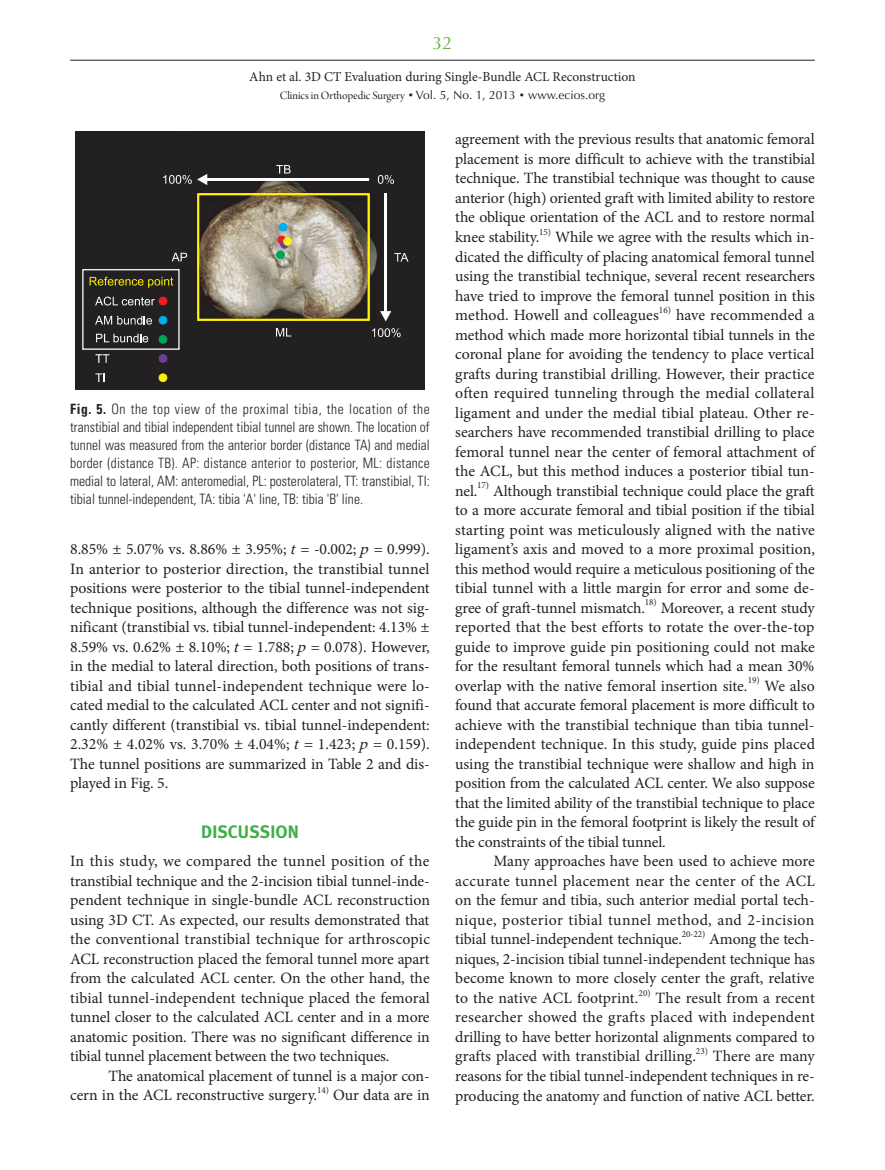
<style>
.page{position:relative;width:885px;height:1170px;background:#fff}
.page>*{position:absolute;margin:0;border:0;box-sizing:border-box;transform-origin:0 0}
.서론{font:700 18px "Meta Plus";letter-spacing:-.01em;color:#40ae49}
.t1{font:18px "Optima LT Std";color:#63b445}
.본문{font:15.75px/19.5px "Minion Pro";letter-spacing:-.01em;color:#231f20;text-align:justify}
.본문-첫문단{font:15.75px/19.5px "Minion Pro";letter-spacing:-.01em;color:#231f20;text-align:justify}
.그림설명{font:300 condensed 14.25px/18px "Univers";color:#231f20;text-align:justify;scale:.95 1}
.t2{font:13.5px "Minion Pro";color:#231f20}
.t3{font:12px "Optima LT Std";color:#231f20}
.본문-2{font:9.15px "Minion Pro";letter-spacing:-.01em;color:#231f20}
.s1{font-family:"Arno Pro Display"}
.s2{font-size:9px}
.s3{font-weight:700}
.s4{font-style:italic}
</style>
<div class="page">
<hr style="left:70px;top:60px;width:744px;height:1px;background:#231f20">
<img style="left:77px;top:133px;width:345px;height:254px">
<div style="left:75px;top:131px;width:349px;height:258px;border:1px solid #231f20"></div>
<svg style="left:90px;top:277px;width:83px;height:11px"></svg>
<div style="left:279px;top:223px;width:8px;height:8px;background:#00aeef;border-radius:50%"></div>
<div style="left:279px;top:223px;width:8px;height:8px;border:1px solid #00aeef;border-radius:50%"></div>
<div style="left:278px;top:236px;width:7px;height:8px;background:#ee1d23;border-radius:50%"></div>
<div style="left:278px;top:236px;width:8px;height:8px;border:1px solid #ee1d23;border-radius:50%"></div>
<div style="left:276px;top:251px;width:8px;height:8px;background:#00a54f;border-radius:50%"></div>
<div style="left:276px;top:251px;width:8px;height:8px;border:1px solid #00a54f;border-radius:50%"></div>
<div style="left:280px;top:240px;width:8px;height:8px;border:1px solid #6b3e98;border-radius:50%"></div>
<div style="left:283px;top:237px;width:8px;height:8px;background:#fff101;border-radius:50%"></div>
<div style="left:283px;top:237px;width:8px;height:8px;border:1px solid #fff101;border-radius:50%"></div>
<div style="left:197px;top:193px;width:172px;height:128px;border:2px solid #fff101"></div>
<hr style="left:206px;top:178px;width:163px;height:2px;background:#fff">
<hr style="left:384px;top:193px;width:3px;height:119px;background:#fff">
<svg style="left:380px;top:311px;width:11px;height:10px"></svg>
<div style="left:82px;top:269px;width:97px;height:81px;border:1px solid #fff"></div>
<svg style="left:95px;top:296px;width:60px;height:9px"></svg>
<svg style="left:95px;top:316px;width:57px;height:8px"></svg>
<svg style="left:96px;top:333px;width:52px;height:9px"></svg>
<svg style="left:95px;top:354px;width:15px;height:9px"></svg>
<svg style="left:95px;top:373px;width:10px;height:9px"></svg>
<div style="left:159px;top:297px;width:8px;height:8px;background:#ee1d23;border-radius:50%"></div>
<div style="left:159px;top:297px;width:8px;height:8px;border:1px solid #ee1d23;border-radius:50%"></div>
<div style="left:159px;top:316px;width:8px;height:8px;background:#00aeef;border-radius:50%"></div>
<div style="left:159px;top:316px;width:8px;height:8px;border:1px solid #00aeef;border-radius:50%"></div>
<div style="left:159px;top:335px;width:8px;height:8px;background:#00a54f;border-radius:50%"></div>
<div style="left:159px;top:335px;width:8px;height:8px;border:1px solid #00a54f;border-radius:50%"></div>
<div style="left:159px;top:354px;width:8px;height:8px;background:#6b3e98;border-radius:50%"></div>
<div style="left:159px;top:354px;width:8px;height:8px;border:1px solid #6b3e98;border-radius:50%"></div>
<div style="left:159px;top:374px;width:8px;height:7px;background:#fff101;border-radius:50%"></div>
<div style="left:159px;top:374px;width:8px;height:7px;border:1px solid #fff101;border-radius:50%"></div>
<svg style="left:276px;top:165px;width:14px;height:8px"></svg>
<svg style="left:372px;top:328px;width:28px;height:9px"></svg>
<svg style="left:378px;top:175px;width:16px;height:9px"></svg>
<svg style="left:394px;top:253px;width:14px;height:8px"></svg>
<svg style="left:172px;top:253px;width:15px;height:8px"></svg>
<svg style="left:276px;top:328px;width:15px;height:8px"></svg>
<svg style="left:163px;top:174px;width:44px;height:11px"></svg>
<p class="t1" style="left:432px;top:32px;width:22px">32</p>
<p class="t2" style="left:249px;top:68px;width:388px">Ahn et al. 3D CT Evaluation during Single-Bundle ACL Reconstruction</p>
<p class="t3" style="left:280px;top:88px;width:327px"><span class="s1">Clinics in Orthopedic Surgery</span> <span class="s2">•</span> Vol. 5, No. 1, 2013 <span class="s2">•</span> www.ecios.org</p>
<p class="그림설명" style="left:70px;top:400px;width:380px"><span class="s3">Fig. 5.</span> On the top view of the proximal tibia, the location of the transtibial and tibial independent tibial tunnel are shown. The location of tunnel was measured from the anterior border (distance TA) and medial border (distance TB). AP: distance anterior to posterior, ML: distance medial to lateral, AM: anteromedial, PL: posterolateral, TT: transtibial, TI: tibial tunnel-independent, TA: tibia 'A' line, TB: tibia 'B' line.</p>
<p class="본문-첫문단" style="left:70px;top:539px;width:361px">8.85% ± 5.07% vs. 8.86% ± 3.95%; <span class="s4">t</span>= -0.002; <span class="s4">p</span> = 0.999).<br>In anterior to posterior direction, the transtibial tunnel positions were posterior to the tibial tunnel-independent technique positions, although the difference was not sig&shy;nificant (transtibial vs. tibial tunnel-independent: 4.13% ± 8.59% vs. 0.62% ± 8.10%; <span class="s4">t</span>= 1.788; <span class="s4">p</span> = 0.078). However, in the medial to lateral direction, both positions of trans&shy;tibial and tibial tunnel-independent technique were lo&shy;cated medial to the calculated ACL center and not signifi&shy;cantly different (transtibial vs. tibial tunnel-independent:<br>2.32% ± 4.02% vs. 3.70% ± 4.04%; <span class="s4">t</span>= 1.423; <span class="s4">p</span> = 0.159).<br>The tunnel positions are summarized in Table 2 and dis&shy;played in Fig. 5.</p>
<p class="서론" style="left:201px;top:821px;width:100px">DISCUSSION</p>
<p class="본문-첫문단" style="left:70px;top:851px;width:361px">In this study, we compared the tunnel position of the transtibial technique and the 2-incision tibial tunnel-inde&shy;pendent technique in single-bundle ACL reconstruction using 3D CT. As expected, our results demonstrated that the conventional transtibial technique for arthroscopic ACL reconstruction placed the femoral tunnel more apart from the calculated ACL center. On the other hand, the tibial tunnel-independent technique placed the femoral tunnel closer to the calculated ACL center and in a more anatomic position. There was no significant difference in tibial tunnel placement between the two techniques.</p>
<p class="본문" style="left:70px;top:1065px;width:361px;text-indent:38px">The anatomical placement of tunnel is a major con&shy;cern in the ACL reconstructive surgery.</p>
<p class="본문-2" style="left:317px;top:1083px;width:13px">14)</p>
<p class="본문" style="left:333px;top:1085px;width:98px">Our data are in</p>
<p class="본문" style="left:455px;top:130px;width:361px">agreement with the previous results that anatomic femoral placement is more difficult to achieve with the transtibial technique. The transtibial technique was thought to cause anterior (high) oriented graft with limited ability to restore the oblique orientation of the ACL and to restore normal knee stability.</p>
<p class="본문-2" style="left:539px;top:225px;width:13px">15)</p>
<p class="본문" style="left:455px;top:227px;width:361px;text-indent:100px">While we agree with the results which in&shy;dicated the difficulty of placing anatomical femoral tunnel using the transtibial technique, several recent researchers have tried to improve the femoral tunnel position in this method. Howell and colleagues</p>
<p class="본문-2" style="left:658px;top:303px;width:14px">16)</p>
<p class="본문" style="left:455px;top:305px;width:361px;text-indent:221px">have recommended a method which made more horizontal tibial tunnels in the coronal plane for avoiding the tendency to place vertical grafts during transtibial drilling. However, their practice often required tunneling through the medial collateral ligament and under the medial tibial plateau. Other re&shy;searchers have recommended transtibial drilling to place femoral tunnel near the center of femoral attachment of the ACL, but this method induces a posterior tibial tun&shy;nel.</p>
<p class="본문-2" style="left:477px;top:479px;width:13px">17)</p>
<p class="본문" style="left:455px;top:481px;width:361px;text-indent:38px">Although transtibial technique could place the graft to a more accurate femoral and tibial position if the tibial starting point was meticulously aligned with the native ligament’s axis and moved to a more proximal position, this method would require a meticulous positioning of the tibial tunnel with a little margin for error and some de&shy;gree of graft-tunnel mismatch.</p>
<p class="본문-2" style="left:644px;top:596px;width:13px">18)</p>
<p class="본문" style="left:455px;top:598px;width:361px;text-indent:206px">Moreover, a recent study reported that the best efforts to rotate the over-the-top guide to improve guide pin positioning could not make for the resultant femoral tunnels which had a mean 30% overlap with the native femoral insertion site.</p>
<p class="본문-2" style="left:747px;top:674px;width:14px">19)</p>
<p class="본문" style="left:455px;top:676px;width:361px;text-indent:309px">We also found that accurate femoral placement is more difficult to achieve with the transtibial technique than tibia tunnel&shy;independent technique. In this study, guide pins placed using the transtibial technique were shallow and high in position from the calculated ACL center. We also suppose that the limited ability of the transtibial technique to place the guide pin in the femoral footprint is likely the result of the constraints of the tibial tunnel.</p>
<p class="본문" style="left:455px;top:851px;width:361px;text-indent:38px">Many approaches have been used to achieve more accurate tunnel placement near the center of the ACL on the femur and tibia, such anterior medial portal tech&shy;nique, posterior tibial tunnel method, and 2-incision tibial tunnel-independent technique.</p>
<p class="본문-2" style="left:681px;top:927px;width:25px">20-22)</p>
<p class="본문" style="left:455px;top:929px;width:361px;text-indent:254px">Among the tech&shy;niques, 2-incision tibial tunnel-independent technique has become known to more closely center the graft, relative to the native ACL footprint.</p>
<p class="본문-2" style="left:638px;top:986px;width:14px">20)</p>
<p class="본문" style="left:455px;top:988px;width:361px;text-indent:200px">The result from a recent researcher showed the grafts placed with independent drilling to have better horizontal alignments compared to grafts placed with transtibial drilling.</p>
<p class="본문-2" style="left:696px;top:1044px;width:14px">23)</p>
<p class="본문" style="left:455px;top:1046px;width:361px;text-indent:258px">There are many reasons for the tibial tunnel-independent techniques in re&shy;producing the anatomy and function of native ACL better.</p>
</div>
